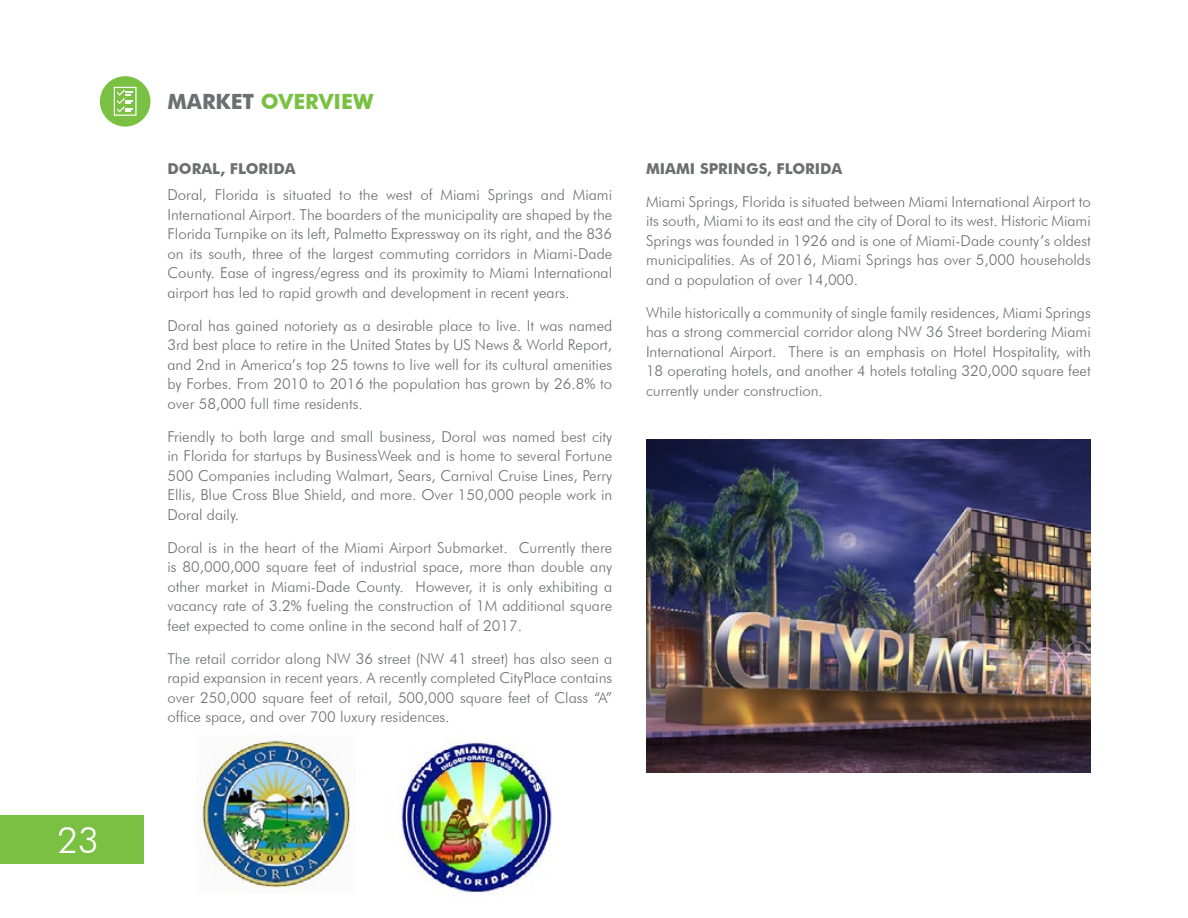
<style>
.page{position:relative;width:1188px;height:918px;background:#fff}
.page>*{position:absolute;margin:0;border:0;box-sizing:border-box;transform-origin:0 0}
.t1{font:300 36px "Futura BT";color:#fff}
.t2{font:700 21px "Futura BT";color:#7ac143}
.t3{font:300 15px/19.5px "Futura BT";color:#6d6e71;text-align:justify}
.t4{font:700 15px "Futura BT";color:#6d6e71}
.s1{color:#6d6e71}
</style>
<div class="page">
<div style="left:0;top:815px;width:144px;height:49px;background:#7ac143"></div>
<div style="left:100px;top:76px;width:50px;height:51px;background:#7ac143;border-radius:50%"></div>
<svg style="left:114px;top:87px;width:23px;height:29px"></svg>
<img style="left:646px;top:439px;width:445px;height:334px">
<img style="left:200px;top:735px;width:150px;height:154px">
<img style="left:401px;top:742px;width:151px;height:152px">
<h1 class="t1" style="left:57px;top:819px;width:43px">23</h1>
<h2 class="t2" style="left:167px;top:89px;width:208px"><span class="s1">MARKET</span> OVERVIEW</h2>
<p class="t4" style="left:167px;top:159px;width:130px">DORAL, FLORIDA</p>
<p class="t3" style="left:167px;top:185px;width:446px">Doral, Florida is situated to the west of Miami Springs and Miami International Airport. The boarders of the municipality are shaped by the Florida Turnpike on its left, Palmetto Expressway on its right, and the 836 on its south, three of the largest commuting corridors in Miami-Dade County. Ease of ingress/egress and its proximity to Miami International airport has led to rapid growth and development in recent years.</p>
<p class="t3" style="left:167px;top:315px;width:446px">Doral has gained notoriety as a desirable place to live. It was named 3rd best place to retire in the United States by US News &amp; World Report, and 2nd in America’s top 25 towns to live well for its cultural amenities by Forbes. From 2010 to 2016 the population has grown by 26.8% to over 58,000 full time residents.</p>
<p class="t3" style="left:167px;top:426px;width:446px">Friendly to both large and small business, Doral was named best city in Florida for startups by BusinessWeek and is home to several Fortune 500 Companies including Walmart, Sears, Carnival Cruise Lines, Perry Ellis, Blue Cross Blue Shield, and more. Over 150,000 people work in Doral daily.</p>
<p class="t3" style="left:167px;top:537px;width:446px">Doral is in the heart of the Miami Airport Submarket. Currently there is 80,000,000 square feet of industrial space, more than double any other market in Miami-Dade County. However, it is only exhibiting a vacancy rate of 3.2% fueling the construction of 1M additional square feet expected to come online in the second half of 2017.</p>
<p class="t3" style="left:167px;top:648px;width:446px">The retail corridor along NW 36 street (NW 41 street) has also seen a rapid expansion in recent years. A recently completed CityPlace contains over 250,000 square feet of retail, 500,000 square feet of Class “A” office space, and over 700 luxury residences.</p>
<p class="t4" style="left:646px;top:159px;width:198px">MIAMI SPRINGS, FLORIDA</p>
<p class="t3" style="left:646px;top:192px;width:446px">Miami Springs, Florida is situated between Miami International Airport to its south, Miami to its east and the city of Doral to its west. Historic Miami Springs was founded in 1926 and is one of Miami-Dade county’s oldest municipalities. As of 2016, Miami Springs has over 5,000 households and a population of over 14,000.</p>
<p class="t3" style="left:646px;top:303px;width:446px">While historically a community of single family residences, Miami Springs has a strong commercial corridor along NW 36 Street bordering Miami International Airport. There is an emphasis on Hotel Hospitality, with 18 operating hotels, and another 4 hotels totaling 320,000 square feet currently under construction.</p>
</div>
